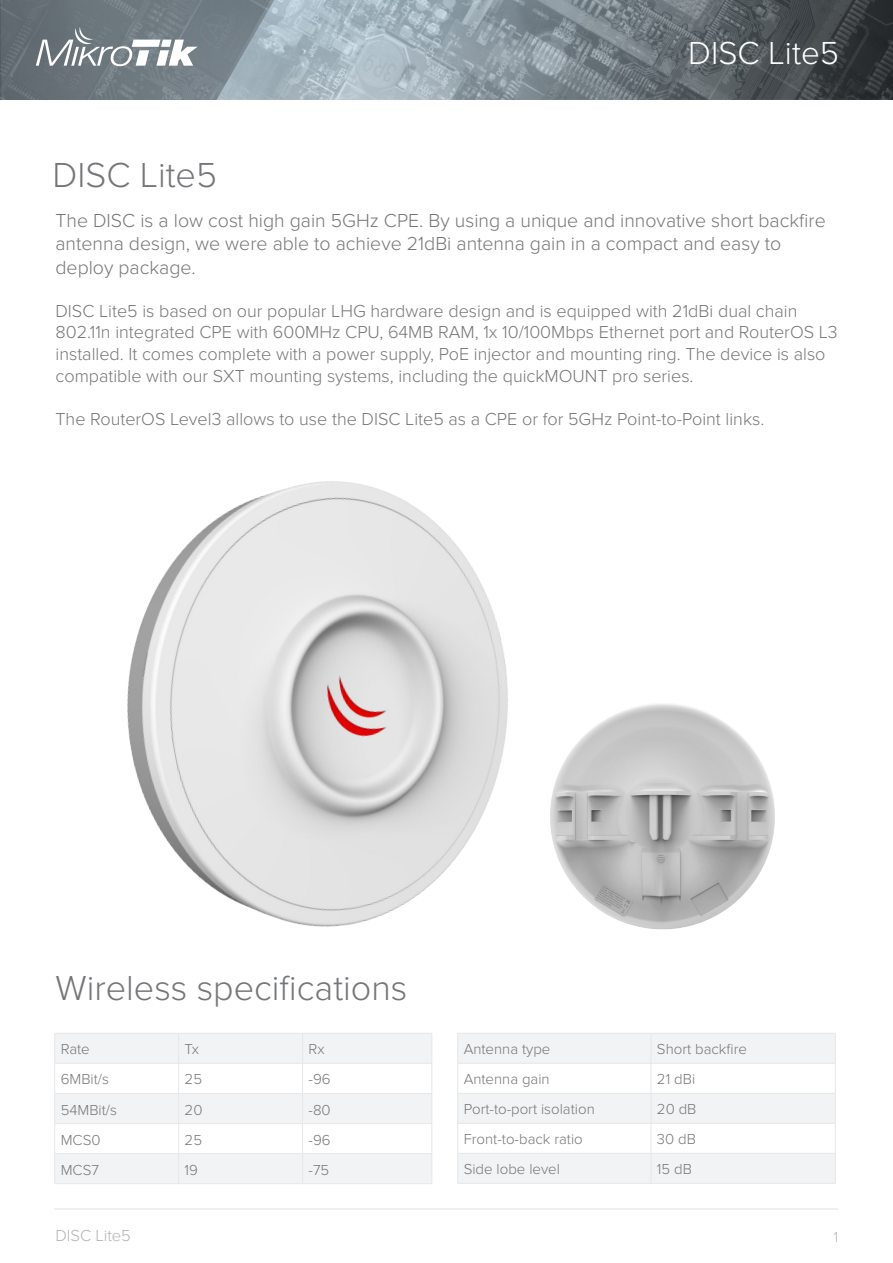
<style>
.page{position:relative;width:893px;height:1263px;background:#fff}
.page>*{position:absolute;margin:0;border:0;box-sizing:border-box;transform-origin:0 0}
.t1{font:300 36px "Proxima Nova";color:#757679}
.t2{font:300 33px "Proxima Nova";color:#fff}
.Teksts{font:300 19.5px/23.4px "Proxima Nova";color:#757679}
.Teksts-2{font:300 18px/21.6px "Proxima Nova";color:#757679}
.t3{font:300 16.5px "Proxima Nova";color:#b2b3b7}
.Specs_Table{font:300 15px "Proxima Nova";color:#757679}
.t4{font:300 15px "Proxima Nova Cond";color:#b2b3b7}
</style>
<div class="page">
<img style="left:0;top:0;width:893px;height:100px">
<svg style="left:36px;top:27px;width:162px;height:39px"></svg>
<hr style="left:54px;top:1209px;width:784px;height:1px;background:#e1e2e4">
<img style="left:127px;top:481px;width:381px;height:446px">
<img style="left:550px;top:704px;width:225px;height:226px">
<svg style="left:55px;top:1034px;width:377px;height:149px;fill:#f2f3f4"></svg>
<hr style="left:55px;top:1033px;width:124px;height:1px;background:#e6e7e9">
<hr style="left:54px;top:1033px;width:1px;height:30px;background:#e6e7e9">
<hr style="left:179px;top:1033px;width:124px;height:1px;background:#e6e7e9">
<hr style="left:178px;top:1033px;width:1px;height:30px;background:#e6e7e9">
<hr style="left:303px;top:1033px;width:129px;height:1px;background:#e6e7e9">
<hr style="left:302px;top:1033px;width:1px;height:30px;background:#e6e7e9">
<hr style="left:432px;top:1033px;width:1px;height:30px;background:#e6e7e9">
<hr style="left:55px;top:1063px;width:124px;height:1px;background:#e6e7e9">
<hr style="left:54px;top:1063px;width:1px;height:30px;background:#e6e7e9">
<hr style="left:179px;top:1063px;width:124px;height:1px;background:#e6e7e9">
<hr style="left:178px;top:1063px;width:1px;height:30px;background:#e6e7e9">
<hr style="left:303px;top:1063px;width:129px;height:1px;background:#e6e7e9">
<hr style="left:302px;top:1063px;width:1px;height:30px;background:#e6e7e9">
<hr style="left:432px;top:1063px;width:1px;height:30px;background:#e6e7e9">
<hr style="left:55px;top:1093px;width:124px;height:1px;background:#e6e7e9">
<hr style="left:179px;top:1093px;width:124px;height:1px;background:#e6e7e9">
<hr style="left:303px;top:1093px;width:129px;height:1px;background:#e6e7e9">
<hr style="left:55px;top:1123px;width:124px;height:1px;background:#e6e7e9">
<hr style="left:179px;top:1123px;width:124px;height:1px;background:#e6e7e9">
<hr style="left:303px;top:1123px;width:129px;height:1px;background:#e6e7e9">
<hr style="left:55px;top:1153px;width:124px;height:1px;background:#e6e7e9">
<svg style="left:54px;top:1094px;width:1px;height:89px"></svg>
<hr style="left:179px;top:1153px;width:124px;height:1px;background:#e6e7e9">
<svg style="left:178px;top:1094px;width:1px;height:89px"></svg>
<hr style="left:303px;top:1153px;width:129px;height:1px;background:#e6e7e9">
<svg style="left:302px;top:1094px;width:1px;height:89px"></svg>
<hr style="left:55px;top:1183px;width:124px;height:1px;background:#e6e7e9">
<hr style="left:179px;top:1183px;width:124px;height:1px;background:#e6e7e9">
<hr style="left:303px;top:1183px;width:129px;height:1px;background:#e6e7e9">
<svg style="left:458px;top:1034px;width:377px;height:149px;fill:#f2f3f4"></svg>
<hr style="left:458px;top:1033px;width:193px;height:1px;background:#e6e7e9">
<hr style="left:457px;top:1033px;width:1px;height:30px;background:#e6e7e9">
<hr style="left:651px;top:1033px;width:184px;height:1px;background:#e6e7e9">
<hr style="left:651px;top:1033px;width:1px;height:30px;background:#e6e7e9">
<hr style="left:835px;top:1033px;width:1px;height:30px;background:#e6e7e9">
<hr style="left:458px;top:1063px;width:193px;height:1px;background:#e6e7e9">
<hr style="left:457px;top:1063px;width:1px;height:30px;background:#e6e7e9">
<hr style="left:651px;top:1063px;width:184px;height:1px;background:#e6e7e9">
<hr style="left:651px;top:1063px;width:1px;height:30px;background:#e6e7e9">
<hr style="left:835px;top:1063px;width:1px;height:30px;background:#e6e7e9">
<hr style="left:458px;top:1093px;width:193px;height:1px;background:#e6e7e9">
<hr style="left:457px;top:1093px;width:1px;height:30px;background:#e6e7e9">
<hr style="left:651px;top:1093px;width:184px;height:1px;background:#e6e7e9">
<hr style="left:651px;top:1093px;width:1px;height:30px;background:#e6e7e9">
<hr style="left:835px;top:1093px;width:1px;height:30px;background:#e6e7e9">
<hr style="left:458px;top:1123px;width:193px;height:1px;background:#e6e7e9">
<hr style="left:457px;top:1123px;width:1px;height:30px;background:#e6e7e9">
<hr style="left:651px;top:1123px;width:184px;height:1px;background:#e6e7e9">
<hr style="left:651px;top:1123px;width:1px;height:30px;background:#e6e7e9">
<hr style="left:835px;top:1123px;width:1px;height:30px;background:#e6e7e9">
<hr style="left:458px;top:1153px;width:193px;height:1px;background:#e6e7e9">
<hr style="left:457px;top:1153px;width:1px;height:30px;background:#e6e7e9">
<hr style="left:651px;top:1153px;width:184px;height:1px;background:#e6e7e9">
<hr style="left:651px;top:1153px;width:1px;height:30px;background:#e6e7e9">
<hr style="left:835px;top:1153px;width:1px;height:30px;background:#e6e7e9">
<hr style="left:458px;top:1183px;width:193px;height:1px;background:#e6e7e9">
<hr style="left:651px;top:1183px;width:184px;height:1px;background:#e6e7e9">
<p class="t2" style="left:688px;top:34px;width:152px">DISC Lite5</p>
<p class="t1" style="left:52px;top:155px;width:166px">DISC Lite5</p>
<p class="Teksts" style="left:56px;top:209px;width:772px">The DISC is a low cost high gain 5GHz CPE. By using a unique and innovative short backfire antenna design, we were able to achieve 21dBi antenna gain in a compact and easy to deploy package.</p>
<p class="Teksts-2" style="left:56px;top:300px;width:784px">DISC Lite5 is based on our popular LHG hardware design and is equipped with 21dBi dual chain 802.11n integrated CPE with 600MHz CPU, 64MB RAM, 1x 10/100Mbps Ethernet port and RouterOS L3 installed. It comes complete with a power supply, PoE injector and mounting ring. The device is also compatible with our SXT mounting systems, including the quickMOUNT pro series.</p>
<p class="Teksts-2" style="left:56px;top:408px;width:710px">The RouterOS Level3 allows to use the DISC Lite5 as a CPE or for 5GHz Point-to-Point links.</p>
<p class="t1" style="left:56px;top:967px;width:353px">Wireless specifications</p>
<p class="Specs_Table" style="left:61px;top:1041px;width:31px">Rate</p>
<p class="Specs_Table" style="left:185px;top:1041px;width:16px">Tx</p>
<p class="Specs_Table" style="left:309px;top:1041px;width:18px">Rx</p>
<p class="Specs_Table" style="left:61px;top:1071px;width:50px">6MBit/s</p>
<p class="Specs_Table" style="left:185px;top:1071px;width:19px">25</p>
<p class="Specs_Table" style="left:309px;top:1071px;width:24px">-96</p>
<p class="Specs_Table" style="left:61px;top:1101px;width:58px">54MBit/s</p>
<p class="Specs_Table" style="left:185px;top:1101px;width:19px">20</p>
<p class="Specs_Table" style="left:309px;top:1101px;width:24px">-80</p>
<p class="Specs_Table" style="left:61px;top:1131px;width:41px">MCS0</p>
<p class="Specs_Table" style="left:185px;top:1131px;width:19px">25</p>
<p class="Specs_Table" style="left:309px;top:1131px;width:24px">-96</p>
<p class="Specs_Table" style="left:61px;top:1161px;width:40px">MCS7</p>
<p class="Specs_Table" style="left:185px;top:1161px;width:15px">19</p>
<p class="Specs_Table" style="left:309px;top:1161px;width:22px">-75</p>
<p class="t3" style="left:56px;top:1226px;width:77px">DISC Lite5</p>
<p class="Specs_Table" style="left:464px;top:1041px;width:88px">Antenna type</p>
<p class="Specs_Table" style="left:657px;top:1041px;width:91px">Short backfire</p>
<p class="Specs_Table" style="left:464px;top:1071px;width:88px">Antenna gain</p>
<p class="Specs_Table" style="left:657px;top:1071px;width:40px">21 dBi</p>
<p class="Specs_Table" style="left:464px;top:1101px;width:133px">Port-to-port isolation</p>
<p class="Specs_Table" style="left:657px;top:1101px;width:41px">20 dB</p>
<p class="Specs_Table" style="left:464px;top:1131px;width:121px">Front-to-back ratio</p>
<p class="Specs_Table" style="left:657px;top:1131px;width:40px">30 dB</p>
<p class="Specs_Table" style="left:464px;top:1161px;width:98px">Side lobe level</p>
<p class="Specs_Table" style="left:657px;top:1161px;width:37px">15 dB</p>
<p class="t4" style="left:834px;top:1229px;width:6px">1</p>
</div>
